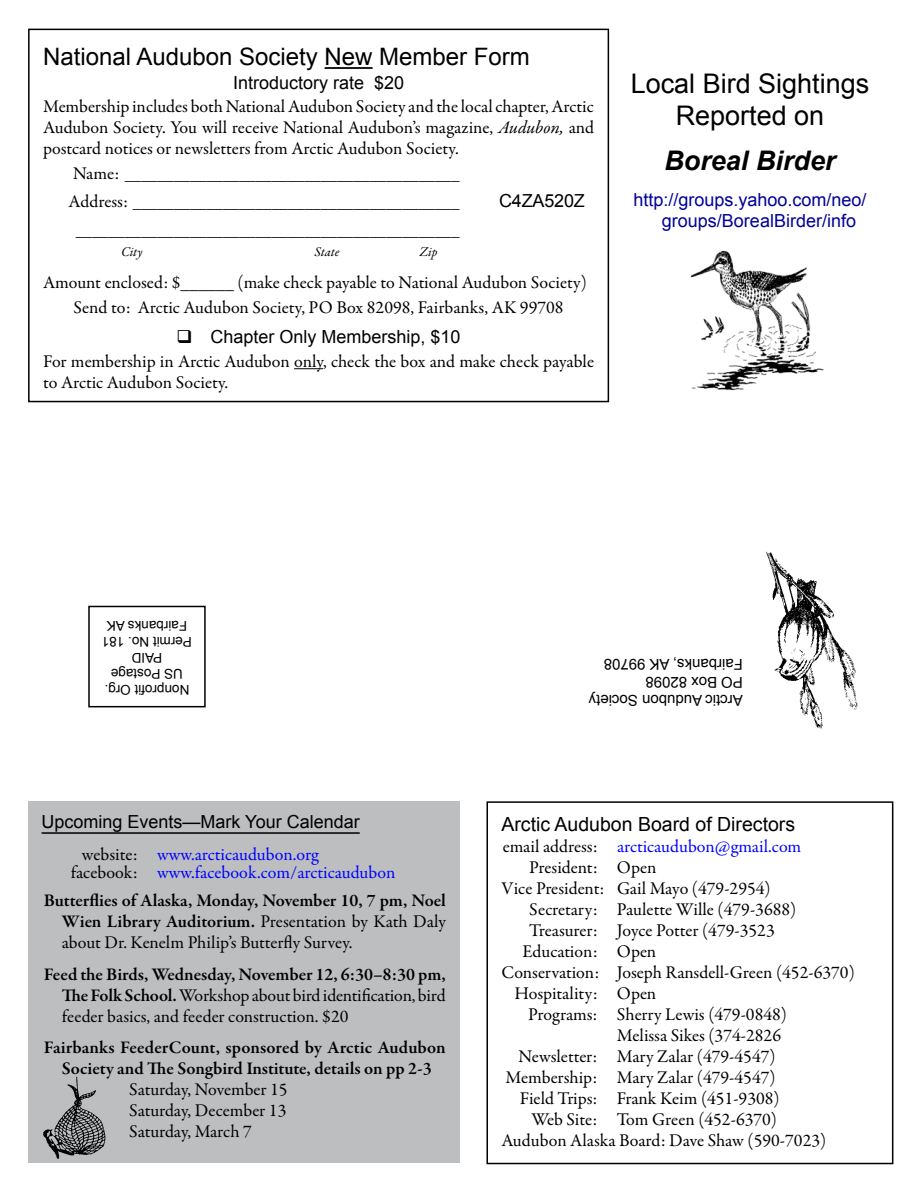
<style>
.page{position:relative;width:918px;height:1188px;background:#fff}
.page>*{position:absolute;margin:0;border:0;box-sizing:border-box;transform-origin:0 0}
.t1{font:27px/32.4px "Arial";color:#000;text-align:center}
.t2{font:italic 700 27px "Arial";color:#000}
.t3{font:24px "Arial";color:#000}
.t4{font:19.5px "Arial";color:#000}
.t5{font:18px/21px "Garamond Premr Pro";color:#000;text-align:justify}
.t6{font:600 18px/21px "Garamond Premr Pro";color:#000;text-align:justify}
.t7{font:18px/18px "Garamond Premr Pro";color:#00f}
.t8{font:18px "Arial";color:#000}
.t9{font:18px/21px "Arial";color:#009}
.t10{font:16.5px/27.8px "Garamond Premr Pro";color:#000}
.t11{font:15px/18px "Arial";color:#000}
.t12{font:13.5px/16.2px "Arial";color:#000;text-align:center}
.t13{font:italic 13.5px "Garamond Premr Pro";letter-spacing:-.005em;color:#000}
.s1{font-style:italic}
.s2{font-size:18px}
.s3{color:#000}
.s4{font-weight:400}
.s5{font-weight:600}
</style>
<div class="page">
<div style="left:28px;top:801px;width:431px;height:362px;background:#bcbec0"></div>
<hr style="left:42px;top:832px;width:318px;height:2px;background:#000">
<div style="left:486px;top:801px;width:407px;height:363px;border:2px solid #000"></div>
<hr style="left:325px;top:67px;width:48px;height:2px;background:#000">
<svg style="left:294px;top:368px;width:29px;height:1px"></svg>
<div style="left:28px;top:29px;width:581px;height:373px;border:2px solid #000"></div>
<div style="left:88px;top:606px;width:118px;height:101px;border:2px solid #000"></div>
<img style="left:766px;top:551px;width:92px;height:178px">
<img style="left:690px;top:250px;width:134px;height:141px">
<img style="left:43px;top:1076px;width:63px;height:83px">
<h2 class="t3" style="left:43px;top:41px;width:488px">National Audubon Society New Member Form</h2>
<p class="t8" style="left:233px;top:70px;width:173px">Introductory rate $20</p>
<p class="t5" style="left:43px;top:96px;width:553px">Membership includes both National Audubon Society and the local chapter, Arctic Audubon Society. You will receive National Audubon’s magazine, <span class="s1">Audubon,</span> and postcard notices or newsletters from Arctic Audubon Society<span class="s1">.</span></p>
<p class="t10" style="left:69px;top:160px;width:393px"><span class="s2">Name:</span> _________________________________________<br><span class="s2">Address:</span> ________________________________________</p>
<p class="t8" style="left:499px;top:188px;width:87px">C4ZA520Z</p>
<p class="t10" style="left:76px;top:216px;width:385px">_______________________________________________</p>
<p class="t13" style="left:121px;top:243px;width:23px">City</p>
<p class="t13" style="left:315px;top:243px;width:26px">State</p>
<p class="t13" style="left:420px;top:243px;width:20px">Zip</p>
<p class="t5" style="left:43px;top:270px;width:545px;line-height:25.3px;text-align:center">Amount enclosed: $______ (make check payable to National Audubon Society)<br>Send to: Arctic Audubon Society, PO Box 82098, Fairbanks, AK 99708</p>
<p class="t8" style="left:177px;top:325px;width:286px">❑ Chapter Only Membership, $10</p>
<p class="t5" style="left:43px;top:351px;width:552px">For membership in Arctic Audubon only, check the box and make check payable to Arctic Audubon Society.</p>
<h1 class="t1" style="left:631px;top:67px;width:240px">Local Bird Sightings<br>Reported on</h1>
<h1 class="t2" style="left:664px;top:143px;width:173px">Boreal Birder</h1>
<p class="t9" style="left:662px;top:190px;width:206px;text-indent:-29px">http://groups.yahoo.com/neo/ groups/BorealBirder/info</p>
<p class="t12" style="left:192px;top:698px;width:92px;rotate:-180deg">Nonprofit Org.<br>US Postage<br>PAID<br>Permit No. 181<br>Fairbanks AK</p>
<p class="t8" style="left:42px;top:809px;width:320px">Upcoming Events—Mark Your Calendar</p>
<p class="t7" style="left:71px;top:846px;width:326px;text-indent:11px"><span class="s3">website:</span> www.arcticaudubon.org<br><span class="s3">facebook:</span> www.facebook.com/arcticaudubon</p>
<p class="t6" style="left:62px;top:890px;width:386px;text-indent:-18px">Butterflies of Alaska, Monday, November 10, 7 pm, Noel Wien Library Auditorium. <span class="s4">Presentation by Kath Daly about Dr. Kenelm Philip’s Butterfly Survey.</span></p>
<p class="t5" style="left:62px;top:964px;width:386px;text-indent:-18px"><span class="s5">Feed the Birds, Wednesday, November 12, 6:30–8:30 pm, The Folk School.</span> Workshop about bird identification, bird feeder basics, and feeder construction. $20</p>
<p class="t6" style="left:44px;top:1038px;width:404px;text-align:center">Fairbanks FeederCount, sponsored by Arctic Audubon<br>Society and The Songbird Institute, details on pp 2-3</p>
<p class="t5" style="left:129px;top:1080px;width:160px">Saturday, November 15<br>Saturday, December 13<br>Saturday, March 7</p>
<p class="t11" style="left:743px;top:710px;width:156px;rotate:-180deg">Arctic Audubon Society<br>PO Box 82098<br>Fairbanks, AK 99708</p>
<p class="t4" style="left:501px;top:810px;width:295px">Arctic Audubon Board of Directors</p>
<p class="t7" style="left:503px;top:837px;width:300px"><span class="s3">email address:</span> arcticaudubon@gmail.com</p>
<p class="t5" style="left:529px;top:857px;width:129px">President: Open</p>
<p class="t5" style="left:501px;top:878px;width:271px">Vice President: Gail Mayo (479-2954)</p>
<p class="t5" style="left:529px;top:899px;width:269px">Secretary: Paulette Wille (479-3688)</p>
<p class="t5" style="left:529px;top:920px;width:247px">Treasurer: Joyce Potter (479-3523</p>
<p class="t5" style="left:522px;top:941px;width:135px">Education: Open</p>
<p class="t5" style="left:501px;top:962px;width:355px">Conservation: Joseph Ransdell-Green (452-6370)</p>
<p class="t5" style="left:515px;top:983px;width:143px">Hospitality: Open</p>
<p class="t5" style="left:528px;top:1004px;width:260px">Programs: Sherry Lewis (479-0848)</p>
<p class="t5" style="left:617px;top:1025px;width:166px">Melissa Sikes (374-2826</p>
<p class="t5" style="left:519px;top:1046px;width:259px">Newsletter: Mary Zalar (479-4547)</p>
<p class="t5" style="left:506px;top:1067px;width:272px">Membership: Mary Zalar (479-4547)</p>
<p class="t5" style="left:520px;top:1088px;width:261px">Field Trips: Frank Keim (451-9308)</p>
<p class="t5" style="left:531px;top:1109px;width:247px">Web Site: Tom Green (452-6370)</p>
<p class="t5" style="left:501px;top:1130px;width:327px">Audubon Alaska Board: Dave Shaw (590-7023)</p>
</div>
